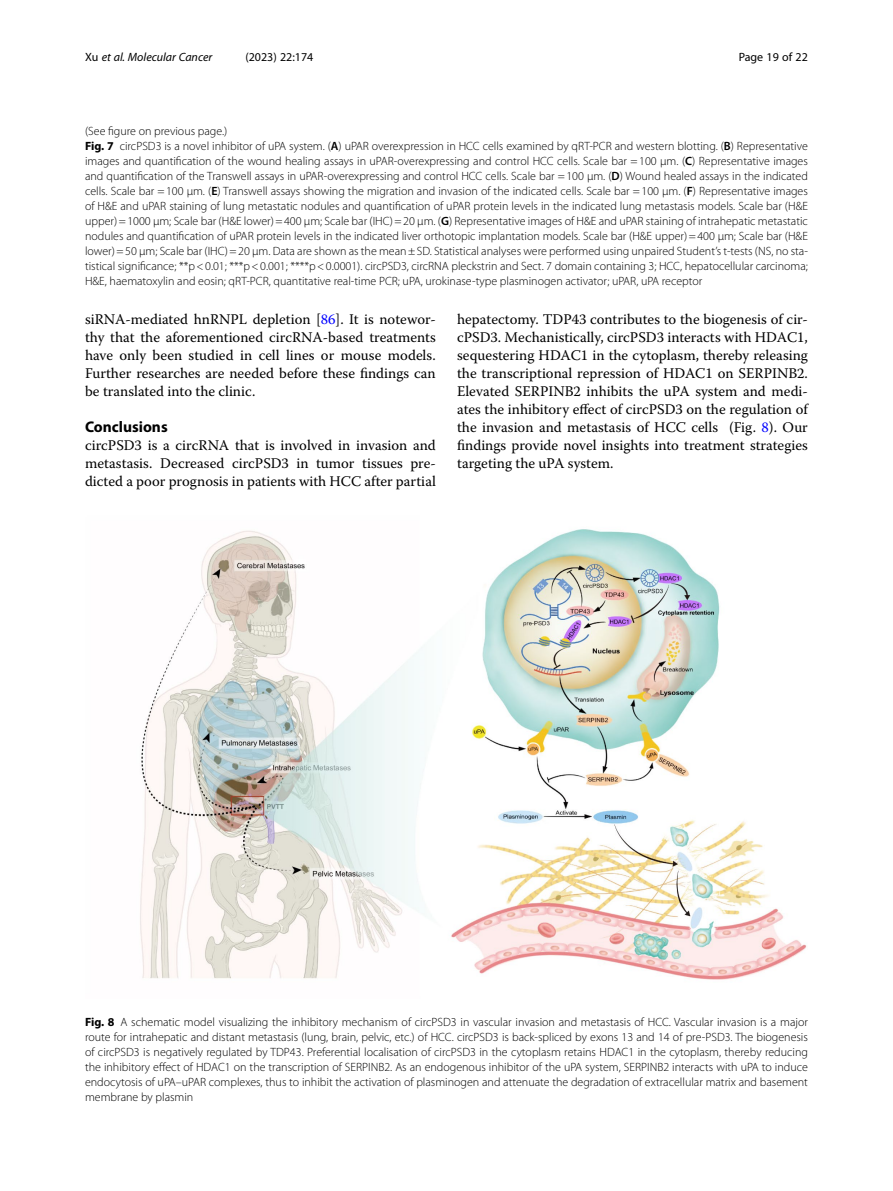
<style>
.page{position:relative;width:893px;height:1191px;background:#fff}
.page>*{position:absolute;margin:0;border:0;box-sizing:border-box;transform-origin:0 0}
.Head_1{font:700 15.45px "Myriad Pro";color:#000}
.Body_Text{font:14.7px/18px "Warnock Pro";color:#000;text-align:justify}
.Body_Text_Indent{font:14.7px/18px "Warnock Pro";color:#000;text-align:justify}
.Figure_Caption{font:300 12px/15px "Myriad Pro";color:#000;text-align:justify}
.t1{font:italic 12px "Myriad Pro";color:#000}
.t2{font:12px "Myriad Pro";color:#000}
.s1{font-style:normal}
.s2{font-weight:700}
.s3{font-weight:600}
.s4{color:#00f}
</style>
<div class="page">
<img style="left:140px;top:529px;width:667px;height:451px">
<p class="t1" style="left:85px;top:50px;width:129px"><span class="s1">Xu</span> et al. Molecular Cancer</p>
<p class="t2" style="left:245px;top:50px;width:70px">(2023) 22:174</p>
<p class="t2" style="left:739px;top:50px;width:71px">Page 19 of 22</p>
<p class="Figure_Caption" style="left:85px;top:124px;width:144px">(See figure on previous page.)</p>
<p class="Figure_Caption" style="left:85px;top:139px;width:724px"><span class="s2">Fig. 7</span> circPSD3 is a novel inhibitor of uPA system. (<span class="s3">A</span>) uPAR overexpression in HCC cells examined by qRT-PCR and western blotting. (<span class="s3">B</span>) Representative images and quantification of the wound healing assays in uPAR-overexpressing and control HCC cells. Scale bar =100 μm. (<span class="s3">C</span>) Representative images and quantification of the Transwell assays in uPAR-overexpressing and control HCC cells. Scale bar =100 μm. (<span class="s3">D</span>) Wound healed assays in the indicated cells. Scale bar =100 μm. (<span class="s3">E</span>) Transwell assays showing the migration and invasion of the indicated cells. Scale bar =100 μm. (<span class="s3">F</span>) Representative images of H&amp;E and uPAR staining of lung metastatic nodules and quantification of uPAR protein levels in the indicated lung metastasis models. Scale bar (H&amp;E upper)=1000 μm; Scale bar (H&amp;E lower)=400 μm; Scale bar (IHC)=20 μm. (<span class="s3">G</span>) Representative images of H&amp;E and uPAR staining of intrahepatic metastatic nodules and quantification of uPAR protein levels in the indicated liver orthotopic implantation models. Scale bar (H&amp;E upper)=400 μm; Scale bar (H&amp;E lower)=50 μm; Scale bar (IHC)=20 μm. Data are shown as the mean±SD. Statistical analyses were performed using unpaired Student’s t-tests (NS, no sta&shy;tistical significance; **p&lt;0.01; ***p&lt;0.001; ****p&lt;0.0001). circPSD3, circRNA pleckstrin and Sect. 7 domain containing 3; HCC, hepatocellular carcinoma; H&amp;E, haematoxylin and eosin; qRT-PCR, quantitative real-time PCR; uPA, urokinase-type plasminogen activator; uPAR, uPA receptor</p>
<p class="Body_Text_Indent" style="left:85px;top:310px;width:352px">siRNA-mediated hnRNPL depletion [<span class="s4">86</span>]. It is notewor&shy;thy that the aforementioned circRNA-based treatments have only been studied in cell lines or mouse models.<br>Further researches are needed before these findings can be translated into the clinic.</p>
<p class="Head_1" style="left:85px;top:417px;width:84px">Conclusions</p>
<p class="Body_Text" style="left:85px;top:436px;width:352px">circPSD3 is a circRNA that is involved in invasion and metastasis. Decreased circPSD3 in tumor tissues pre&shy;dicted a poor prognosis in patients with HCC after partial</p>
<p class="Body_Text" style="left:457px;top:310px;width:352px">hepatectomy. TDP43 contributes to the biogenesis of cir&shy;cPSD3. Mechanistically, circPSD3 interacts with HDAC1, sequestering HDAC1 in the cytoplasm, thereby releasing the transcriptional repression of HDAC1 on SERPINB2.<br>Elevated SERPINB2 inhibits the uPA system and medi&shy;ates the inhibitory effect of circPSD3 on the regulation of the invasion and metastasis of HCC cells (Fig. <span class="s4">8</span>). Our findings provide novel insights into treatment strategies targeting the uPA system.</p>
<p class="Figure_Caption" style="left:85px;top:1014px;width:724px"><span class="s2">Fig. 8</span> A schematic model visualizing the inhibitory mechanism of circPSD3 in vascular invasion and metastasis of HCC. Vascular invasion is a major route for intrahepatic and distant metastasis (lung, brain, pelvic, etc.) of HCC. circPSD3 is back-spliced by exons 13 and 14 of pre-PSD3. The biogenesis of circPSD3 is negatively regulated by TDP43. Preferential localisation of circPSD3 in the cytoplasm retains HDAC1 in the cytoplasm, thereby reducing the inhibitory effect of HDAC1 on the transcription of SERPINB2. As an endogenous inhibitor of the uPA system, SERPINB2 interacts with uPA to induce endocytosis of uPA–uPAR complexes, thus to inhibit the activation of plasminogen and attenuate the degradation of extracellular matrix and basement membrane by plasmin</p>
</div>
